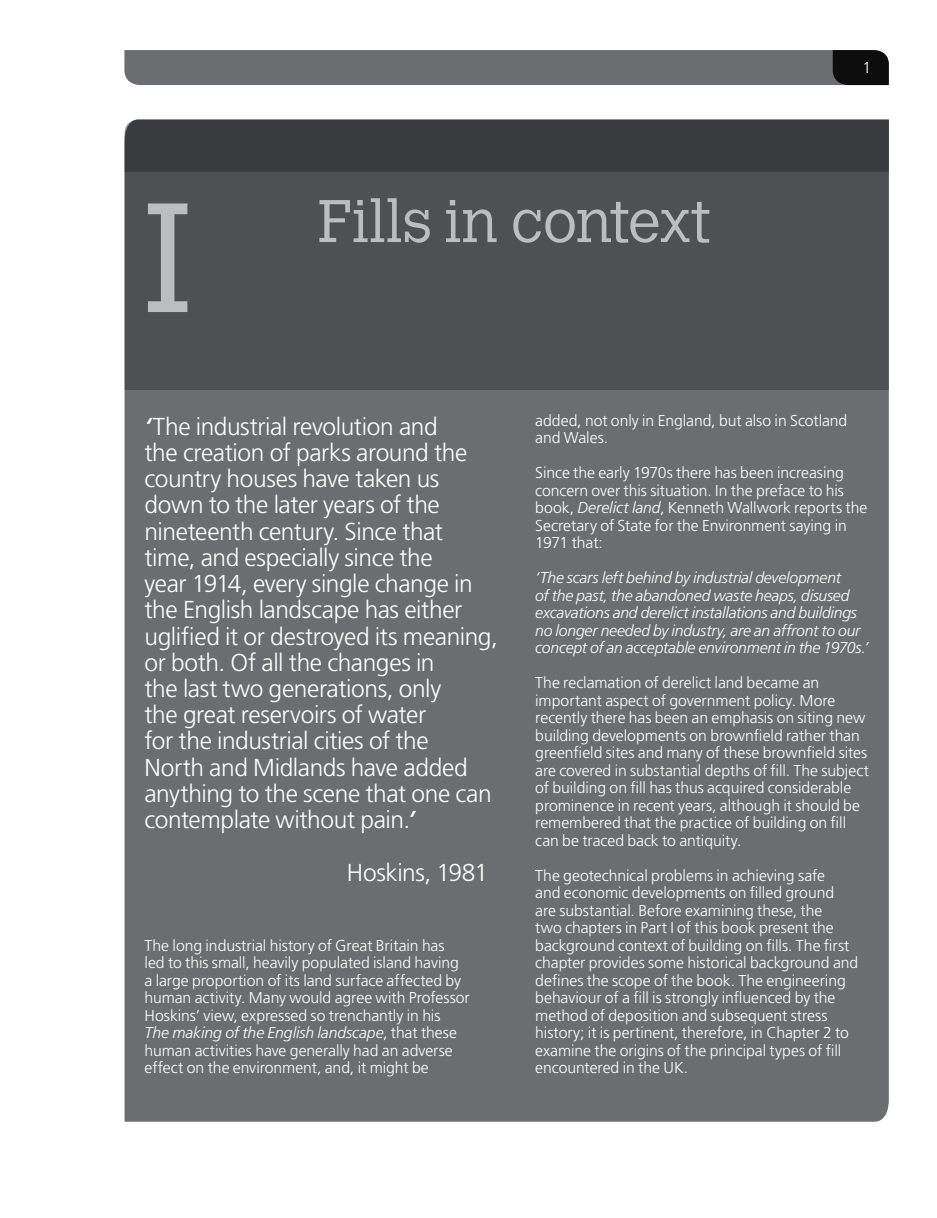
<style>
.page{position:relative;width:937px;height:1218px;background:#fff}
.page>*{position:absolute;margin:0;border:0;box-sizing:border-box;transform-origin:0 0}
.t1{font:300 154px "Calvert MT Std";color:#bcbdc0}
.t2{font:300 59.5px "Calvert MT Std";letter-spacing:-.005em;color:#bcbdc0}
.t3{font:300 24.5px/26.2px "Frutiger LT Std";letter-spacing:-.015em;color:#fff}
.t4{font:300 15.75px/17.5px "Frutiger LT Std";letter-spacing:-.005em;color:#fff}
.t5{font:italic 300 15.75px/17.5px "Frutiger LT Std";letter-spacing:-.015em;color:#fff}
.s1{font-weight:400;font-style:italic}
.s2{font-style:italic}
</style>
<div class="page">
<svg style="left:124px;top:50px;width:764px;height:35px;background:#66676a"></svg>
<div style="left:124px;top:390px;width:764px;height:732px;background:#6c6d70"></div>
<div style="left:124px;top:131px;width:764px;height:259px;background:#4f5054"></div>
<div style="left:125px;top:120px;width:763px;height:52px;background:#3a3b3f"></div>
<h1 class="t1" style="left:144px;top:171px;width:48px">I</h1>
<h2 class="t2" style="left:318px;top:188px;width:394px">Fills in context</h2>
<p class="t4" style="left:862px;top:59px;width:10px">1</p>
<p class="t3" style="left:144px;top:413px;width:355px"><span class="s1">‘</span>The industrial revolution and<br>the creation of parks around the country houses have taken us down to the later years of the nineteenth century. Since that time, and especially since the<br>year 1914, every single change in the English landscape has either uglified it or destroyed its meaning, or both. Of all the changes in<br>the last two generations, only<br>the great reservoirs of water<br>for the industrial cities of the<br>North and Midlands have added anything to the scene that one can contemplate without pain.<span class="s1">’</span></p>
<h3 class="t3" style="left:347px;top:859px;width:143px">Hoskins, 1981</h3>
<p class="t4" style="left:144px;top:937px;width:327px">The long industrial history of Great Britain has<br>led to this small, heavily populated island having a large proportion of its land surface affected by human activity. Many would agree with Professor Hoskins’ view, expressed so trenchantly in his<br><span class="s2">The making of the English landscape</span>, that these human activities have generally had an adverse effect on the environment, and, it might be</p>
<p class="t4" style="left:535px;top:412px;width:313px">added, not only in England, but also in Scotland and Wales.</p>
<p class="t4" style="left:535px;top:464px;width:333px">Since the early 1970s there has been increasing concern over this situation. In the preface to his book, <span class="s2">Derelict land</span>, Kenneth Wallwork reports the Secretary of State for the Environment saying in 1971 that:</p>
<p class="t5" style="left:535px;top:569px;width:335px">‘The scars left behind by industrial development<br>of the past, the abandoned waste heaps, disused excavations and derelict installations and buildings no longer needed by industry, are an affront to our concept of an acceptable environment in the 1970s.’</p>
<p class="t4" style="left:535px;top:674px;width:335px">The reclamation of derelict land became an important aspect of government policy. More recently there has been an emphasis on siting new building developments on brownfield rather than greenfield sites and many of these brownfield sites are covered in substantial depths of fill. The subject of building on fill has thus acquired considerable prominence in recent years, although it should be remembered that the practice of building on fill can be traced back to antiquity.</p>
<p class="t4" style="left:535px;top:867px;width:324px">The geotechnical problems in achieving safe<br>and economic developments on filled ground are substantial. Before examining these, the<br>two chapters in Part I of this book present the background context of building on fills. The first chapter provides some historical background and defines the scope of the book. The engineering behaviour of a fill is strongly influenced by the method of deposition and subsequent stress history; it is pertinent, therefore, in Chapter 2 to examine the origins of the principal types of fill encountered in the UK.</p>
</div>
